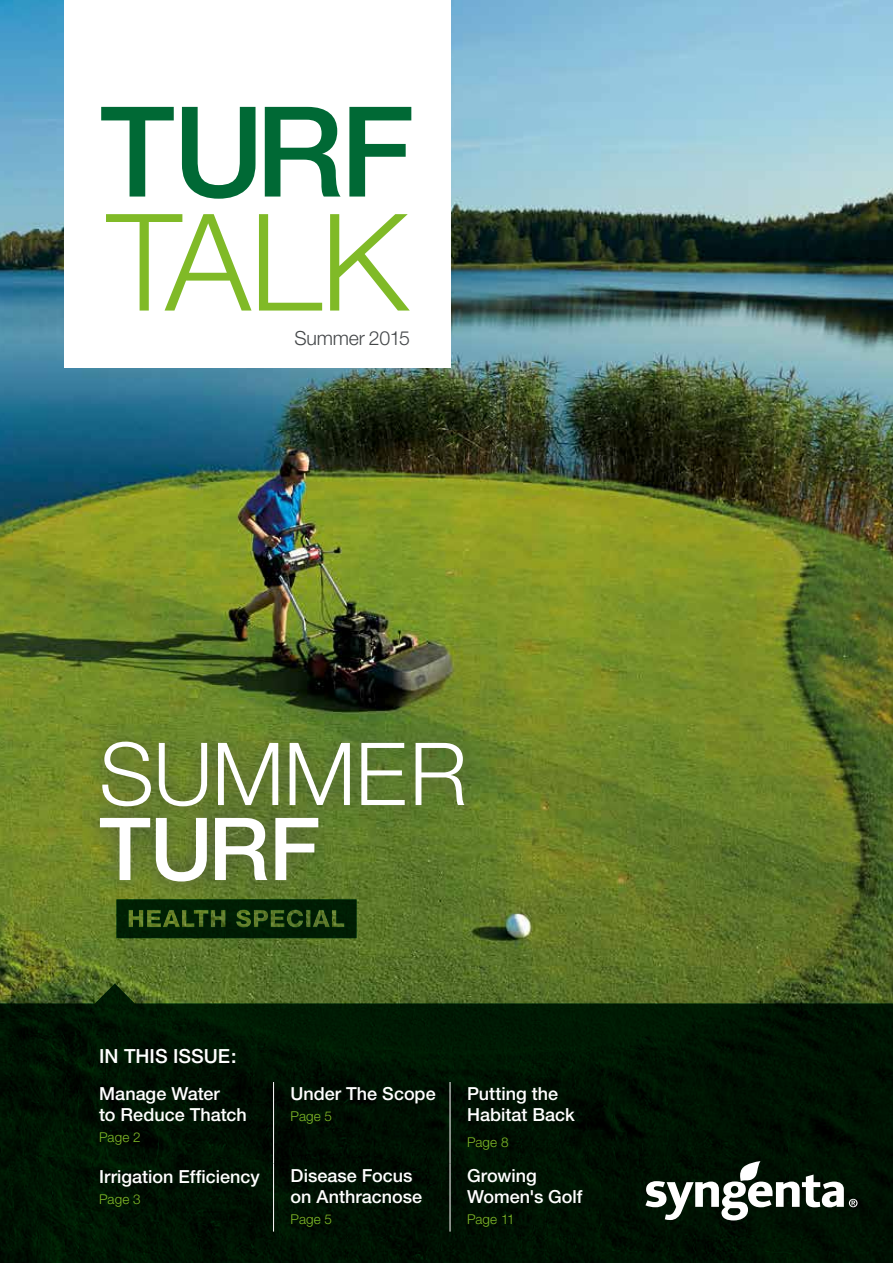
<style>
.page{position:relative;width:893px;height:1263px;background:#fff}
.page>*{position:absolute;margin:0;border:0;box-sizing:border-box;transform-origin:0 0}
.t1{font:300 135px "Helvetica Neue";color:#80ba27}
.t2{font:500 125.55px "Helvetica Neue";color:#006935}
.t3{font:300 87px "Helvetica Neue";letter-spacing:-.01em;color:#fff}
.t4{font:500 87px "Helvetica Neue";color:#fff}
.t5{font:500 19.5px "Helvetica Neue";color:#fff}
.t6{font:300 19.5px "Helvetica Neue";letter-spacing:-.01em;color:#444749}
.t7{font:500 18px/21px "Helvetica Neue";color:#fff}
.t8{font:300 13.5px "Helvetica Neue";letter-spacing:.005em;color:#80ba27}
</style>
<div class="page">
<img style="left:0;top:0;width:893px;height:984px">
<svg style="left:0;top:984px;width:893px;height:279px;background:#061805"></svg>
<hr style="left:273px;top:1082px;width:1px;height:81px;background:#fff">
<hr style="left:273px;top:1163px;width:1px;height:68px;background:#fff">
<hr style="left:450px;top:1082px;width:1px;height:81px;background:#fff">
<hr style="left:450px;top:1163px;width:1px;height:68px;background:#fff">
<div style="left:81px;top:722px;width:401px;height:179px;background:#444749;opacity:.6"></div>
<div style="left:64px;top:0;width:387px;height:368px;background:#fff"></div>
<svg style="left:117px;top:899px;width:240px;height:39px;background:#12300b"></svg>
<svg style="left:645px;top:1161px;width:212px;height:59px"></svg>
<h2 class="t2" style="left:100px;top:77px;width:316px">TURF</h2>
<h1 class="t1" style="left:107px;top:180px;width:303px">TALK</h1>
<p class="t6" style="left:294px;top:326px;width:117px">Summer 2015</p>
<h3 class="t3" style="left:99px;top:721px;width:370px">SUMMER</h3>
<h3 class="t4" style="left:99px;top:797px;width:223px">TURF</h3>
<p class="t5" style="left:99px;top:1045px;width:139px">IN THIS ISSUE:</p>
<p class="t7" style="left:99px;top:1083px;width:149px">Manage Water<br>to Reduce Thatch</p>
<p class="t8" style="left:99px;top:1129px;width:43px">Page 2</p>
<p class="t7" style="left:99px;top:1166px;width:162px">Irrigation Efficiency</p>
<p class="t8" style="left:99px;top:1191px;width:43px">Page 3</p>
<p class="t7" style="left:291px;top:1083px;width:147px">Under The Scope</p>
<p class="t8" style="left:291px;top:1108px;width:43px">Page 5</p>
<p class="t7" style="left:291px;top:1165px;width:133px">Disease Focus on Anthracnose</p>
<p class="t8" style="left:291px;top:1211px;width:43px">Page 5</p>
<p class="t7" style="left:467px;top:1083px;width:109px">Putting the<br>Habitat Back</p>
<p class="t8" style="left:467px;top:1133px;width:43px">Page 8</p>
<p class="t7" style="left:467px;top:1165px;width:117px">Growing<br>Women's Golf</p>
<p class="t8" style="left:467px;top:1211px;width:49px">Page 11</p>
</div>
